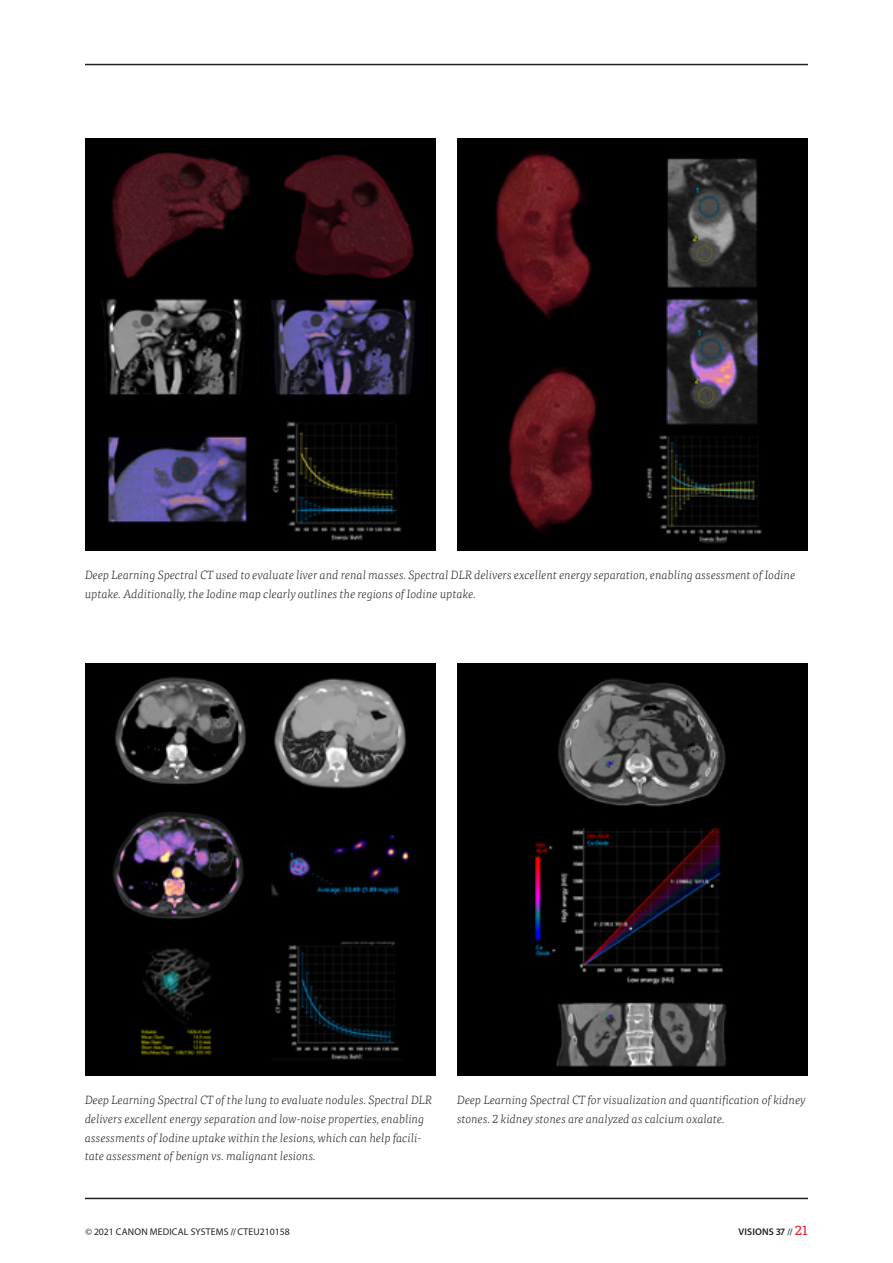
<style>
.page{position:relative;width:893px;height:1263px;background:#fff}
.page>*{position:absolute;margin:0;border:0;box-sizing:border-box;transform-origin:0 0}
.t1{font:italic 300 12px/18.8px "Tisa Pro";color:#231f20}
.t2{font:9.75px "Myriad Pro";letter-spacing:.015em;color:#231f20}
.t3{font:600 9.75px "Myriad Pro";letter-spacing:.015em;color:#231f20}
.s1{font-weight:400}
.s2{font-family:"Tisa Pro";font-weight:400;font-size:13.5px;color:#e21a21}
</style>
<div class="page">
<hr style="left:85px;top:64px;width:723px;height:1px;background:#231f20">
<hr style="left:85px;top:1198px;width:723px;height:1px;background:#231f20">
<img style="left:85px;top:138px;width:351px;height:413px">
<img style="left:457px;top:138px;width:351px;height:413px">
<img style="left:85px;top:663px;width:351px;height:413px">
<img style="left:457px;top:663px;width:351px;height:413px">
<p class="t1" style="left:85px;top:565px;width:712px">Deep Learning Spectral CT used to evaluate liver and renal masses. Spectral DLR delivers excellent energy separation, enabling assessment of Iodine uptake. Additionally, the Iodine map clearly outlines the regions of Iodine uptake.</p>
<p class="t1" style="left:85px;top:1090px;width:349px">Deep Learning Spectral CT of the lung to evaluate nodules. Spectral DLR delivers excellent energy separation and low-noise properties, enabling assessments of Iodine uptake within the lesions, which can help facili&shy;tate assessment of benign vs. malignant lesions.</p>
<p class="t1" style="left:457px;top:1090px;width:350px">Deep Learning Spectral CT for visualization and quantification of kidney stones. 2 kidney stones are analyzed as calcium oxalate.</p>
<p class="t2" style="left:85px;top:1226px;width:206px">© 2021 CANON MEDICAL SYSTEMS //CTEU210158</p>
<p class="t3" style="left:738px;top:1226px;width:71px">VISIONS 37 <span class="s1">//</span> <span class="s2">21</span></p>
</div>
